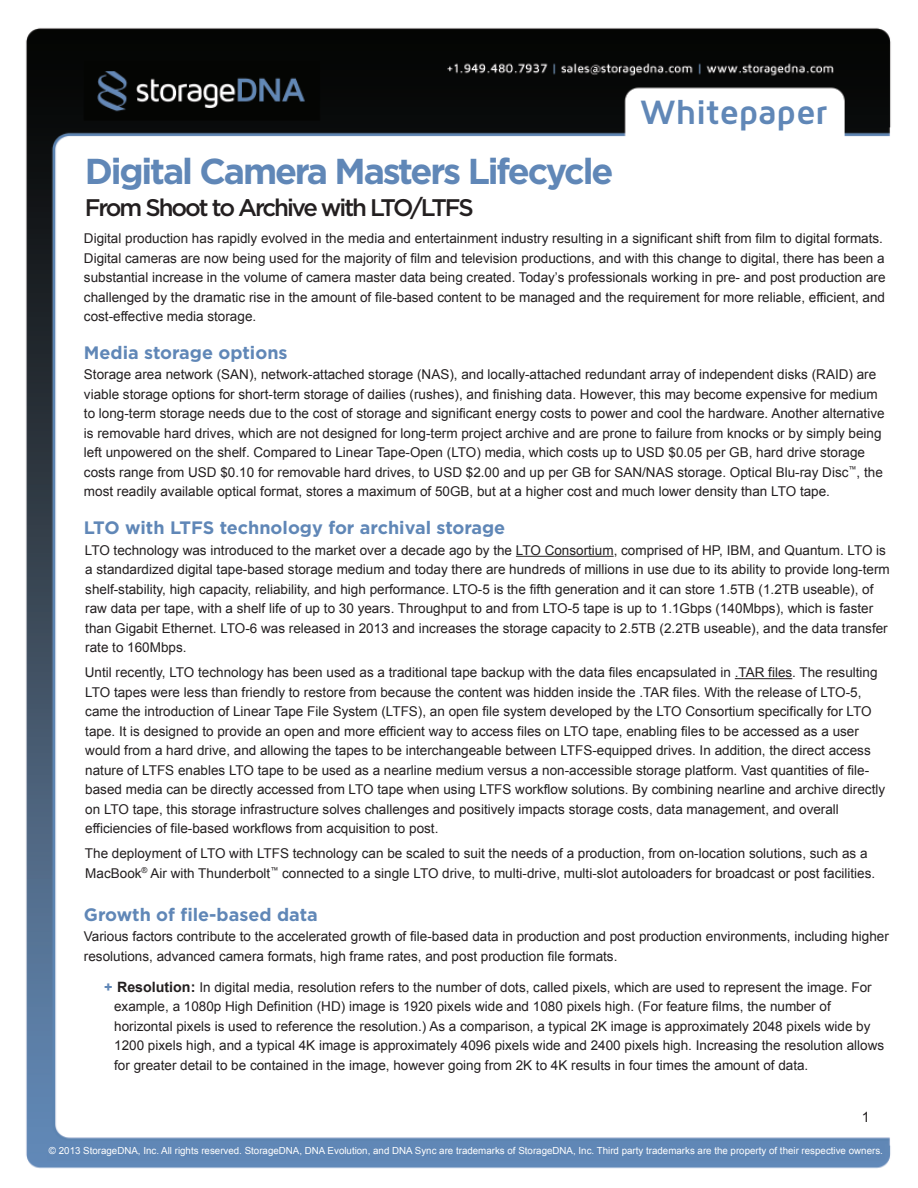
<style>
.page{position:relative;width:918px;height:1188px;background:#fff}
.page>*{position:absolute;margin:0;border:0;box-sizing:border-box;transform-origin:0 0}
.t1{font:700 36px "Gotham";letter-spacing:-.06em;color:#6087b7}
.t2{font:700 34.95px "Maven Pro";letter-spacing:-.015em;color:#6087b7}
.t3{font:500 24px "Gotham";letter-spacing:-.085em;color:#231f20}
.t4{font:700 18px "Gotham";color:#6087b7}
.t5{font:14.25px "Arial";color:#231f20}
.t6{font:13.5px/19.5px "Arial";color:#231f20}
.t7{font:9.75px "Arial";color:#fff}
.s1{font-family:"Gotham";font-weight:700;font-size:14.25px;color:#6087b7}
.s2{font-weight:700;font-size:14.25px}
</style>
<div class="page">
<img style="left:25px;top:28px;width:866px;height:1141px">
<hr style="left:516px;top:556px;width:98px;height:1px;background:#231f20">
<hr style="left:735px;top:678px;width:57px;height:1px;background:#231f20">
<div style="left:47px;top:1142px;width:838px;height:19px;background:#6087b6"></div>
<h2 class="t2" style="left:640px;top:92px;width:189px">Whitepaper</h2>
<h1 class="t1" style="left:85px;top:151px;width:530px">Digital Camera Masters Lifecycle</h1>
<h3 class="t3" style="left:85px;top:193px;width:391px">From Shoot to Archive with LTO/LTFS</h3>
<p class="t6" style="left:84px;top:229px;width:803px">Digital production has rapidly evolved in the media and entertainment industry resulting in a significant shift from film to digital formats.<br>Digital cameras are now being used for the majority of film and television productions, and with this change to digital, there has been a substantial increase in the volume of camera master data being created. Today’s professionals working in pre- and post production are challenged by the dramatic rise in the amount of file-based content to be managed and the requirement for more reliable, efficient, and cost-effective media storage.</p>
<h3 class="t4" style="left:84px;top:342px;width:205px">Media storage options</h3>
<p class="t6" style="left:84px;top:365px;width:802px">Storage area network (SAN), network-attached storage (NAS), and locally-attached redundant array of independent disks (RAID) are viable storage options for short-term storage of dailies (rushes), and finishing data. However, this may become expensive for medium to long-term storage needs due to the cost of storage and significant energy costs to power and cool the hardware. Another alternative is removable hard drives, which are not designed for long-term project archive and are prone to failure from knocks or by simply being left unpowered on the shelf. Compared to Linear Tape-Open (LTO) media, which costs up to USD $0.05 per GB, hard drive storage costs range from USD $0.10 for removable hard drives, to USD $2.00 and up per GB for SAN/NAS storage. Optical Blu-ray Disc<sup>™</sup>, the most readily available optical format, stores a maximum of 50GB, but at a higher cost and much lower density than LTO tape.</p>
<h3 class="t4" style="left:84px;top:518px;width:423px">LTO with LTFS technology for archival storage</h3>
<p class="t6" style="left:85px;top:541px;width:806px">LTO technology was introduced to the market over a decade ago by the LTO Consortium, comprised of HP, IBM, and Quantum. LTO is a standardized digital tape-based storage medium and today there are hundreds of millions in use due to its ability to provide long-term shelf-stability, high capacity, reliability, and high performance. LTO-5 is the fifth generation and it can store 1.5TB (1.2TB useable), of raw data per tape, with a shelf life of up to 30 years. Throughput to and from LTO-5 tape is up to 1.1Gbps (140Mbps), which is faster than Gigabit Ethernet. LTO-6 was released in 2013 and increases the storage capacity to 2.5TB (2.2TB useable), and the data transfer rate to 160Mbps.</p>
<p class="t6" style="left:85px;top:663px;width:802px">Until recently, LTO technology has been used as a traditional tape backup with the data files encapsulated in .TAR files. The resulting LTO tapes were less than friendly to restore from because the content was hidden inside the .TAR files. With the release of LTO-5, came the introduction of Linear Tape File System (LTFS), an open file system developed by the LTO Consortium specifically for LTO tape. It is designed to provide an open and more efficient way to access files on LTO tape, enabling files to be accessed as a user would from a hard drive, and allowing the tapes to be interchangeable between LTFS-equipped drives. In addition, the direct access nature of LTFS enables LTO tape to be used as a nearline medium versus a non-accessible storage platform. Vast quantities of file&shy;based media can be directly accessed from LTO tape when using LTFS workflow solutions. By combining nearline and archive directly on LTO tape, this storage infrastructure solves challenges and positively impacts storage costs, data management, and overall efficiencies of file-based workflows from acquisition to post.</p>
<p class="t6" style="left:85px;top:844px;width:792px">The deployment of LTO with LTFS technology can be scaled to suit the needs of a production, from on-location solutions, such as a<br>MacBook<sup>®</sup> Air with Thunderbolt<sup>™</sup> connected to a single LTO drive, to multi-drive, multi-slot autoloaders for broadcast or post facilities.</p>
<h3 class="t4" style="left:84px;top:904px;width:235px">Growth of file-based data</h3>
<p class="t6" style="left:84px;top:927px;width:807px">Various factors contribute to the accelerated growth of file-based data in production and post production environments, including higher resolutions, advanced camera formats, high frame rates, and post production file formats.</p>
<p class="t6" style="left:114px;top:977px;width:772px;text-indent:-10px"><span class="s1">+</span> <span class="s2">Resolution:</span> In digital media, resolution refers to the number of dots, called pixels, which are used to represent the image. For example, a 1080p High Definition (HD) image is 1920 pixels wide and 1080 pixels high. (For feature films, the number of horizontal pixels is used to reference the resolution.) As a comparison, a typical 2K image is approximately 2048 pixels wide by 1200 pixels high, and a typical 4K image is approximately 4096 pixels wide and 2400 pixels high. Increasing the resolution allows for greater detail to be contained in the image, however going from 2K to 4K results in four times the amount of data.</p>
<p class="t5" style="left:862px;top:1109px;width:9px">1</p>
<p class="t7" style="left:49px;top:1145px;width:835px">© 2013 StorageDNA, Inc. All rights reserved. StorageDNA, DNA Evolution, and DNA Sync are trademarks of StorageDNA, Inc. Third party trademarks are the property of their respective owners.</p>
</div>
